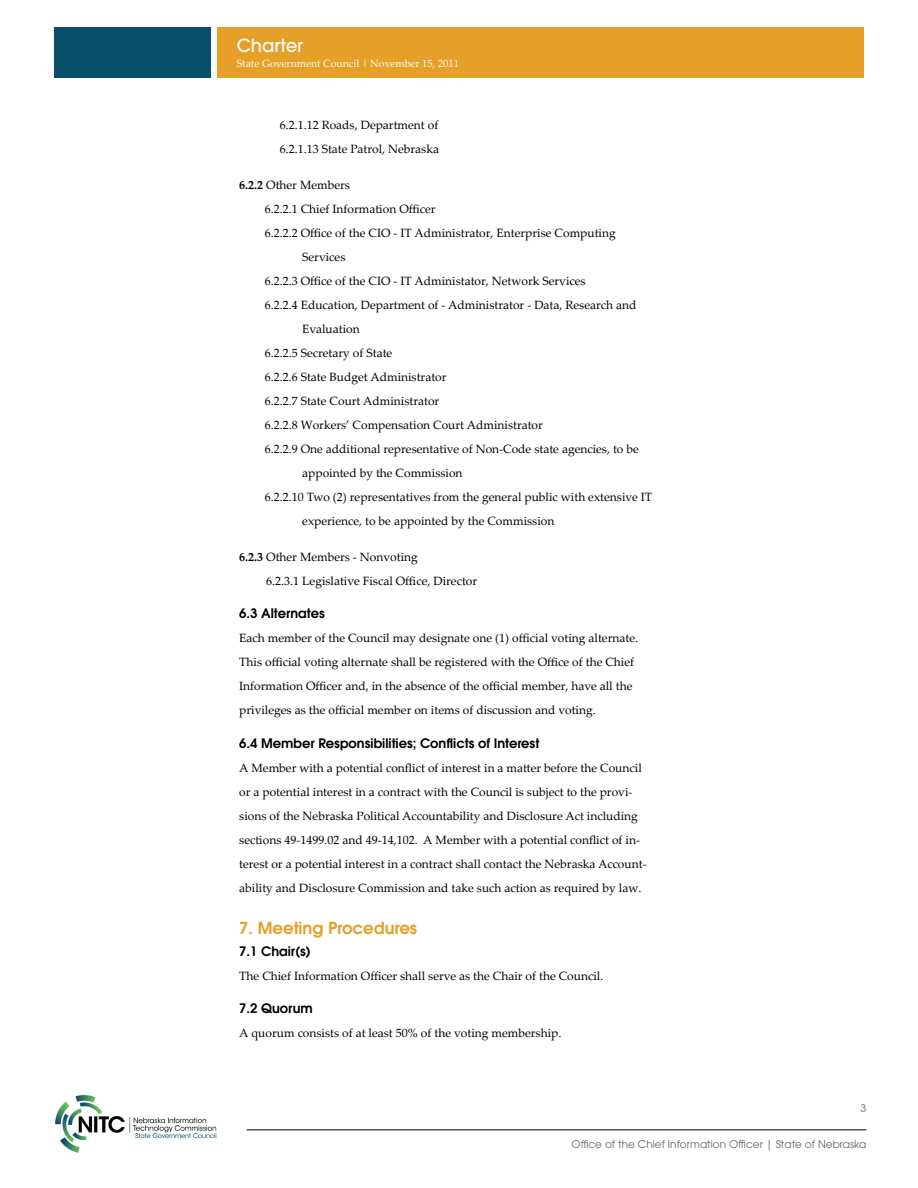
<style>
.page{position:relative;width:918px;height:1188px;background:#fff}
.page>*{position:absolute;margin:0;border:0;box-sizing:border-box;transform-origin:0 0}
.t1{font:500 18px "ITC Avant Garde Std";color:#fff}
.Header_1{font:600 16.5px "ITC Avant Garde Std";color:#e69f28}
.t2{font:600 13.05px "ITC Avant Garde Std";color:#000}
.Main_Copy{font:12px/24px "Palatino Linotype";color:#000}
.Indent{font:12px/24px "Palatino Linotype";color:#000}
.t3{font:10.5px "ITC Avant Garde Std";color:#636466}
.t4{font:10.5px "Palatino Linotype";color:#fff}
.s1{font-weight:700}
</style>
<div class="page">
<img style="left:55px;top:1094px;width:162px;height:59px">
<hr style="left:247px;top:1129px;width:619px;height:1px;background:#000">
<div style="left:217px;top:27px;width:647px;height:51px;background:#e69f28"></div>
<div style="left:54px;top:27px;width:156px;height:51px;background:#074e6b"></div>
<h1 class="t1" style="left:237px;top:34px;width:68px">Charter</h1>
<p class="t4" style="left:237px;top:56px;width:224px">State Government Council | November 15, 2011</p>
<p class="Indent" style="left:280px;top:112px;width:161px">6.2.1.12 Roads, Department of<br>6.2.1.13 State Patrol, Nebraska</p>
<p class="Main_Copy" style="left:239px;top:172px;width:112px"><span class="s1">6.2.2</span> Other Members</p>
<p class="Indent" style="left:265px;top:196px;width:172px">6.2.2.1 Chief Information Officer</p>
<p class="Indent" style="left:302px;top:220px;width:315px;text-indent:-38px">6.2.2.2 Office of the CIO - IT Administrator, Enterprise Computing<br>Services</p>
<p class="Indent" style="left:265px;top:268px;width:322px">6.2.2.3 Office of the CIO - IT Administator, Network Services</p>
<p class="Indent" style="left:302px;top:292px;width:336px;text-indent:-38px">6.2.2.4 Education, Department of - Administrator - Data, Research and<br>Evaluation</p>
<p class="Indent" style="left:265px;top:340px;width:129px">6.2.2.5 Secretary of State</p>
<p class="Indent" style="left:265px;top:364px;width:183px">6.2.2.6 State Budget Administrator</p>
<p class="Indent" style="left:265px;top:388px;width:176px">6.2.2.7 State Court Administrator</p>
<p class="Indent" style="left:265px;top:412px;width:280px">6.2.2.8 Workers’ Compensation Court Administrator</p>
<p class="Indent" style="left:302px;top:436px;width:338px;text-indent:-38px">6.2.2.9 One additional representative of Non-Code state agencies, to be appointed by the Commission</p>
<p class="Indent" style="left:302px;top:484px;width:351px;text-indent:-38px">6.2.2.10 Two (2) representatives from the general public with extensive IT experience, to be appointed by the Commission</p>
<p class="Main_Copy" style="left:239px;top:544px;width:180px"><span class="s1">6.2.3</span> Other Members - Nonvoting</p>
<p class="Indent" style="left:266px;top:568px;width:212px">6.2.3.1 Legislative Fiscal Office, Director</p>
<p class="t2" style="left:239px;top:605px;width:87px">6.3 Alternates</p>
<p class="Main_Copy" style="left:239px;top:625px;width:400px">Each member of the Council may designate one (1) official voting alternate.<br>This official voting alternate shall be registered with the Office of the Chief Information Officer and, in the absence of the official member, have all the privileges as the official member on items of discussion and voting.</p>
<p class="t2" style="left:239px;top:734px;width:302px">6.4 Member Responsibilities; Conflicts of Interest</p>
<p class="Main_Copy" style="left:239px;top:755px;width:409px">A Member with a potential conflict of interest in a matter before the Council or a potential interest in a contract with the Council is subject to the provi&shy;sions of the Nebraska Political Accountability and Disclosure Act including sections 49-1499.02 and 49-14,102. A Member with a potential conflict of in&shy;terest or a potential interest in a contract shall contact the Nebraska Account&shy;ability and Disclosure Commission and take such action as required by law.</p>
<p class="Header_1" style="left:239px;top:917px;width:179px">7. Meeting Procedures</p>
<p class="t2" style="left:239px;top:942px;width:73px">7.1 Chair(s)</p>
<p class="Main_Copy" style="left:239px;top:963px;width:366px">The Chief Information Officer shall serve as the Chair of the Council.</p>
<p class="t2" style="left:239px;top:1000px;width:75px">7.2 Quorum</p>
<p class="Main_Copy" style="left:239px;top:1021px;width:324px">A quorum consists of at least 50% of the voting membership.</p>
<p class="t3" style="left:861px;top:1101px;width:7px">3</p>
<p class="t3" style="left:572px;top:1137px;width:296px">Office of the Chief Information Officer | State of Nebraska</p>
</div>
